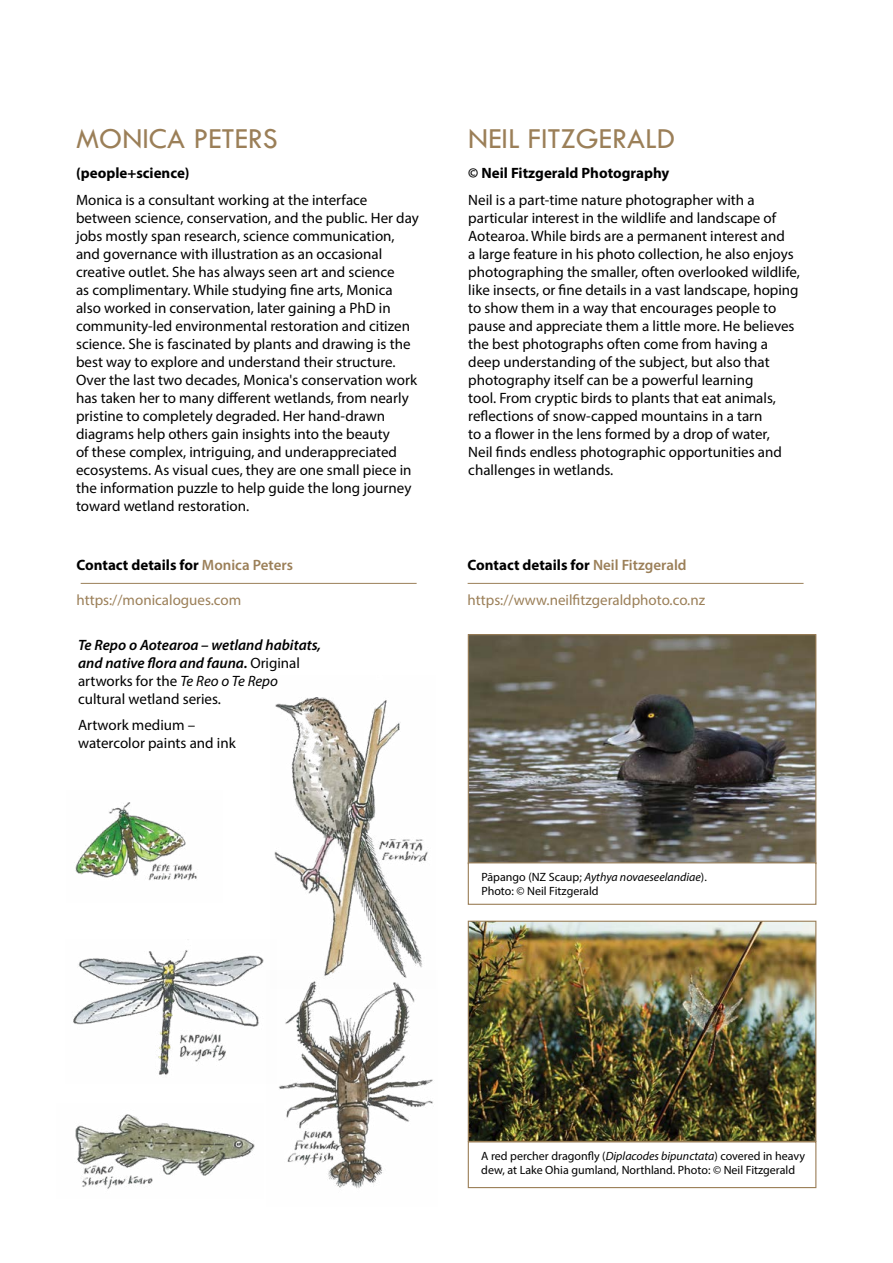
<style>
.page{position:relative;width:893px;height:1263px;background:#fff}
.page>*{position:absolute;margin:0;border:0;box-sizing:border-box;transform-origin:0 0}
.t1{font:30px "Tw Cen";color:#9b7f58}
.t2{font:15px/18px "Myriad Pro";color:#000}
.t3{font:italic 600 15px/18px "Myriad Pro";color:#000}
.t4{font:700 15px "Myriad Pro";color:#000}
.t5{font:15px "Myriad Pro";color:#9b7f58}
.t6{font:12px/13.5px "Myriad Pro";color:#000}
.s1{font-weight:600;color:#9b7f58}
.s2{font-weight:400;font-style:normal}
.s3{font-weight:400}
.s4{font-style:italic}
</style>
<div class="page">
<hr style="left:81px;top:583px;width:336px;height:1px;background:#9b7f58">
<hr style="left:468px;top:583px;width:335px;height:1px;background:#9b7f58">
<div style="left:468px;top:1141px;width:348px;height:47px;background:#fff;border:1px solid #9b7f58"></div>
<img style="left:470px;top:923px;width:344px;height:217px">
<div style="left:468px;top:921px;width:348px;height:221px;border:1px solid #9b7f58"></div>
<img style="left:470px;top:636px;width:344px;height:226px">
<div style="left:468px;top:862px;width:348px;height:43px;background:#fff;border:1px solid #9b7f58"></div>
<img style="left:279px;top:988px;width:154px;height:200px">
<img style="left:274px;top:697px;width:154px;height:291px">
<img style="left:75px;top:802px;width:122px;height:79px">
<img style="left:75px;top:1114px;width:180px;height:75px">
<img style="left:73px;top:939px;width:203px;height:136px">
<h1 class="t1" style="left:76px;top:121px;width:203px">MONICA PETERS</h1>
<p class="t4" style="left:76px;top:163px;width:115px">(people+science)</p>
<p class="t2" style="left:76px;top:190px;width:344px">Monica is a consultant working at the interface between science, conservation, and the public. Her day jobs mostly span research, science communication, and governance with illustration as an occasional creative outlet. She has always seen art and science<br>as complimentary. While studying fine arts, Monica also worked in conservation, later gaining a PhD in community-led environmental restoration and citizen science. She is fascinated by plants and drawing is the best way to explore and understand their structure.<br>Over the last two decades, Monica's conservation work has taken her to many different wetlands, from nearly pristine to completely degraded. Her hand-drawn diagrams help others gain insights into the beauty<br>of these complex, intriguing, and underappreciated ecosystems. As visual cues, they are one small piece in the information puzzle to help guide the long journey toward wetland restoration.</p>
<p class="t4" style="left:77px;top:556px;width:218px">Contact details for <span class="s1">Monica Peters</span></p>
<p class="t5" style="left:77px;top:591px;width:166px">https://monicalogues.com</p>
<p class="t3" style="left:78px;top:635px;width:245px">Te Repo o Aotearoa – wetland habitats, and native flora and fauna. <span class="s2">Original artworks for the</span> <span class="s3">Te Reo o Te Repo </span><span class="s2">cultural wetland series.</span></p>
<p class="t2" style="left:78px;top:716px;width:159px">Artwork medium – watercolor paints and ink</p>
<h1 class="t1" style="left:468px;top:121px;width:208px">NEIL FITZGERALD</h1>
<p class="t4" style="left:468px;top:163px;width:203px">© Neil Fitzgerald Photography</p>
<p class="t2" style="left:468px;top:190px;width:333px">Neil is a part-time nature photographer with a particular interest in the wildlife and landscape of Aotearoa. While birds are a permanent interest and<br>a large feature in his photo collection, he also enjoys photographing the smaller, often overlooked wildlife, like insects, or fine details in a vast landscape, hoping to show them in a way that encourages people to pause and appreciate them a little more. He believes the best photographs often come from having a deep understanding of the subject, but also that photography itself can be a powerful learning<br>tool. From cryptic birds to plants that eat animals, reflections of snow-capped mountains in a tarn<br>to a flower in the lens formed by a drop of water,<br>Neil finds endless photographic opportunities and challenges in wetlands.</p>
<p class="t4" style="left:468px;top:556px;width:220px">Contact details for <span class="s1">Neil Fitzgerald</span></p>
<p class="t5" style="left:468px;top:591px;width:239px">https://www.neilfitzgeraldphoto.co.nz</p>
<p class="t6" style="left:481px;top:870px;width:227px">Pāpango (NZ Scaup; <span class="s4">Aythya novaeseelandiae</span>).<br>Photo: © Neil Fitzgerald</p>
<p class="t6" style="left:481px;top:1149px;width:325px">A red percher dragonfly (<span class="s4">Diplacodes bipunctata</span>) covered in heavy dew, at Lake Ohia gumland, Northland. Photo: © Neil Fitzgerald</p>
</div>
